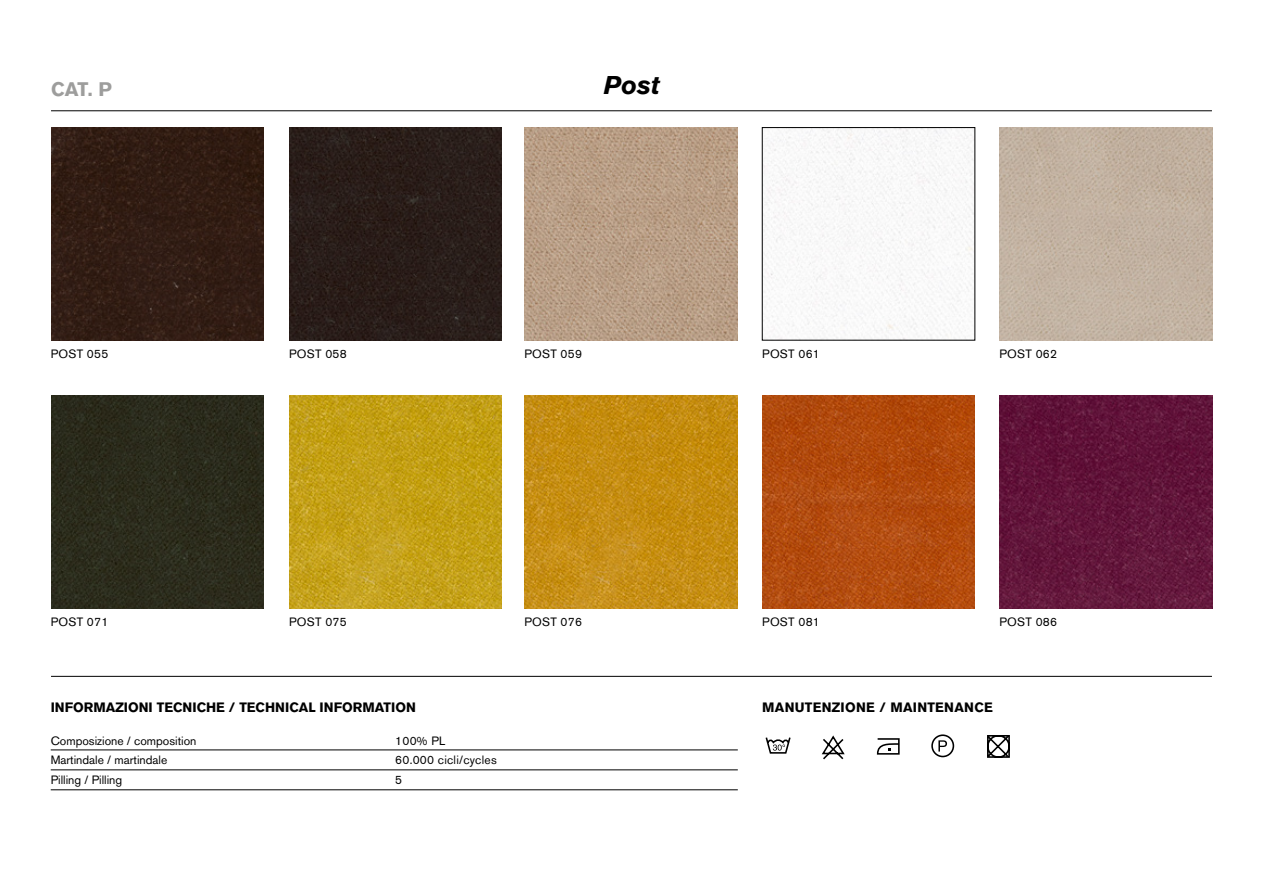
<style>
.page{position:relative;width:1263px;height:893px;background:#fff}
.page>*{position:absolute;margin:0;border:0;box-sizing:border-box;transform-origin:0 0}
.t1{font:italic 700 25.5px "Akzidenz Grotesk BQ";color:#000}
.t2{font:700 19.5px "Akzidenz Grotesk BQ";color:#9d9d9c}
.t3{font:700 13.5px "Akzidenz Grotesk BQ";color:#000}
.t4{font:700 13.5px "Akzidenz Grotesk BQ";letter-spacing:.02em;color:#000}
.t5{font:12px/19.5px "Akzidenz Grotesk BQ";letter-spacing:.02em;color:#000}
.t6{font:12px/19.5px "Akzidenz Grotesk BQ";color:#000}
</style>
<div class="page">
<img style="left:51px;top:128px;width:213px;height:212px">
<img style="left:289px;top:128px;width:213px;height:212px">
<img style="left:524px;top:128px;width:213px;height:212px">
<img style="left:524px;top:395px;width:213px;height:213px">
<img style="left:764px;top:129px;width:209px;height:209px">
<div style="left:762px;top:127px;width:213px;height:213px;border:1px solid #000"></div>
<img style="left:762px;top:395px;width:213px;height:213px">
<img style="left:999px;top:128px;width:213px;height:212px">
<img style="left:999px;top:395px;width:213px;height:213px">
<img style="left:51px;top:395px;width:213px;height:213px">
<img style="left:289px;top:395px;width:213px;height:213px">
<hr style="left:51px;top:676px;width:1161px;height:1px;background:#000">
<svg style="left:821px;top:735px;width:24px;height:25px"></svg>
<hr style="left:51px;top:111px;width:1161px;height:1px;background:#000">
<hr style="left:51px;top:750px;width:687px;height:1px;background:#000">
<hr style="left:51px;top:770px;width:687px;height:1px;background:#000">
<hr style="left:51px;top:789px;width:687px;height:1px;background:#000">
<svg style="left:876px;top:738px;width:24px;height:17px"></svg>
<div style="left:931px;top:734px;width:23px;height:23px;border:2px solid #000;border-radius:50%"></div>
<svg style="left:938px;top:740px;width:9px;height:12px"></svg>
<svg style="left:765px;top:737px;width:26px;height:17px"></svg>
<svg style="left:987px;top:735px;width:23px;height:23px"></svg>
<h2 class="t2" style="left:51px;top:78px;width:62px">CAT. P</h2>
<h1 class="t1" style="left:604px;top:69px;width:58px">Post</h1>
<p class="t5" style="left:51px;top:344px;width:59px">POST 055</p>
<p class="t5" style="left:289px;top:344px;width:59px">POST 058</p>
<p class="t5" style="left:524px;top:344px;width:59px">POST 059</p>
<p class="t5" style="left:762px;top:344px;width:59px">POST 061</p>
<p class="t5" style="left:999px;top:344px;width:59px">POST 062</p>
<p class="t5" style="left:51px;top:612px;width:59px">POST 071</p>
<p class="t5" style="left:289px;top:612px;width:59px">POST 075</p>
<p class="t5" style="left:524px;top:612px;width:59px">POST 076</p>
<p class="t3" style="left:51px;top:699px;width:367px">INFORMAZIONI TECNICHE / TECHNICAL INFORMATION</p>
<p class="t5" style="left:395px;top:731px;width:103px">100% PL<br>60.000 cicli/cycles<br>5</p>
<p class="t6" style="left:51px;top:731px;width:147px">Composizione / composition<br>Martindale / martindale<br>Pilling / Pilling</p>
<p class="t5" style="left:762px;top:612px;width:59px">POST 081</p>
<p class="t5" style="left:999px;top:612px;width:59px">POST 086</p>
<p class="t4" style="left:762px;top:699px;width:232px">MANUTENZIONE / MAINTENANCE</p>
</div>
